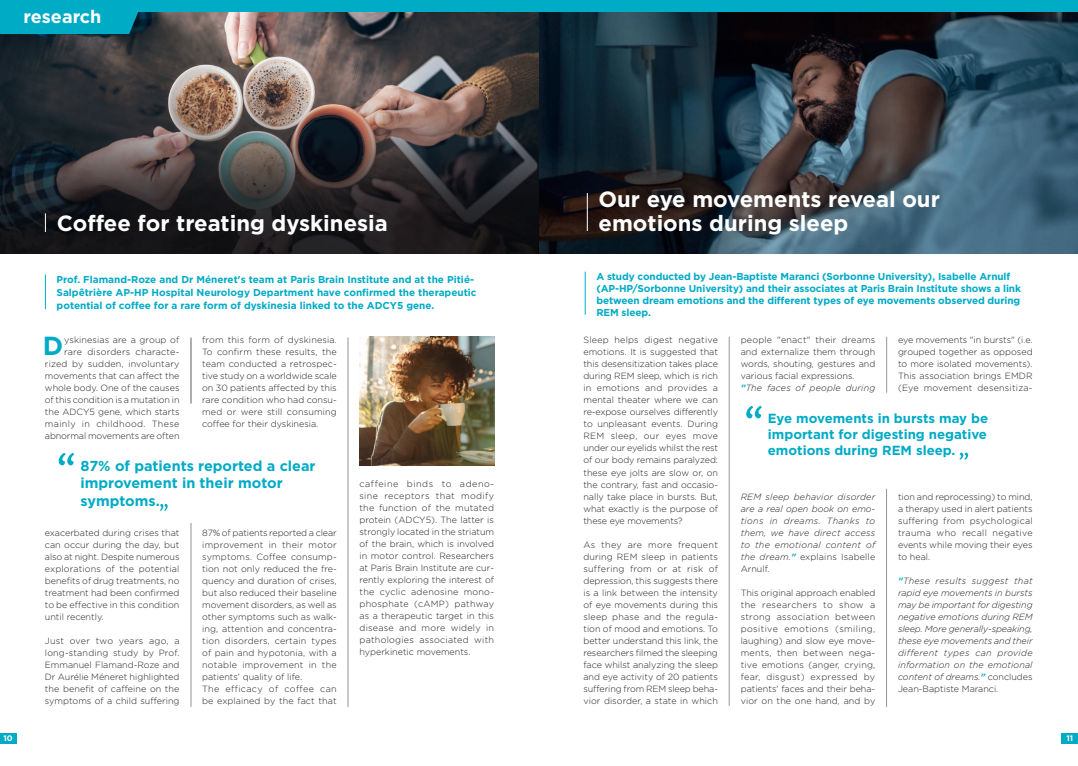
<style>
.page{position:relative;width:1078px;height:766px;background:#fff}
.page>*{position:absolute;margin:0;border:0;box-sizing:border-box;transform-origin:0 0}
.t1{font:700 26.1px "Gotham";color:#00abc6}
.t2{font:700 22px/24px "Gotham";color:#fff}
.t3{font:700 18px "Gotham";color:#fff}
.t4{font:700 14.4px/17.5px "Gotham";color:#00abc6}
.t5{font:700 13.2px/16px "Gotham";color:#00abc6;text-align:justify}
.t6{font:700 10px/12px "Gotham";letter-spacing:-.01em;color:#00abc6}
.t7{font:300 9px/12px "Gotham";color:#231f20;text-align:justify}
.t8{font:italic 300 9px/12px "Gotham";letter-spacing:.015em;color:#231f20;text-align:justify}
.t9{font:700 8px "Gotham";color:#fff}
.s1{font-weight:700;font-style:italic;color:#00abc6}
.s2{font-style:italic}
.s3{font-weight:700;color:#00abc6}
.s4{font-style:normal}
</style>
<div class="page">
<img style="left:0;top:11px;width:1077px;height:243px">
<hr style="left:45px;top:274px;width:1px;height:35px;background:#00abc6">
<hr style="left:191px;top:337px;width:1px;height:66px;background:#939598">
<hr style="left:191px;top:497px;width:1px;height:209px;background:#939598">
<svg style="left:45px;top:213px;width:1px;height:19px"></svg>
<hr style="left:586px;top:193px;width:1px;height:38px;background:#fff">
<hr style="left:584px;top:271px;width:1px;height:43px;background:#00abc6">
<hr style="left:886px;top:336px;width:1px;height:56px;background:#939598">
<hr style="left:728px;top:336px;width:1px;height:369px;background:#939598">
<hr style="left:886px;top:484px;width:1px;height:222px;background:#939598">
<svg style="left:746px;top:405px;width:15px;height:13px"></svg>
<svg style="left:959px;top:452px;width:8px;height:7px"></svg>
<div style="left:35px;top:445px;width:312px;height:78px;background:#fff;border-radius:12px"></div>
<svg style="left:160px;top:503px;width:7px;height:8px"></svg>
<svg style="left:59px;top:452px;width:15px;height:13px"></svg>
<hr style="left:348px;top:337px;width:1px;height:369px;background:#939598">
<img style="left:359px;top:336px;width:135px;height:129px">
<div style="left:0;top:0;width:143px;height:34px;background:#00abc6"></div>
<div style="left:62px;top:0;width:1015px;height:11px;background:#00abc6"></div>
<div style="left:1061px;top:732px;width:16px;height:11px;background:#00abc6"></div>
<div style="left:0;top:732px;width:16px;height:11px;background:#00abc6"></div>
<h3 class="t3" style="left:24px;top:5px;width:79px">research</h3>
<h2 class="t2" style="left:57px;top:211px;width:332px">Coffee for treating dyskinesia</h2>
<p class="t6" style="left:57px;top:272px;width:421px;line-height:13px">Prof. Flamand-Roze and Dr Méneret's team at Paris Brain Institute and at the Pitié-<br>Salpêtrière AP-HP Hospital Neurology Department have confirmed the therapeutic potential of coffee for a rare form of dyskinesia linked to the ADCY5 gene.</p>
<h1 class="t1" style="left:43px;top:329px;width:22px">D</h1>
<p class="t7" style="left:45px;top:334px;width:136px;text-align:right">yskinesias are a group of rare disorders characte&shy;rized by sudden, involuntary movements that can affect the whole body. One of the causes of this condition is a mutation in the ADCY5 gene, which starts mainly in childhood. These abnormal movements are often</p>
<p class="t7" style="left:202px;top:334px;width:136px">from this form of dyskinesia.<br>To confirm these results, the team conducted a retrospec&shy;tive study on a worldwide scale on 30 patients affected by this rare condition who had consu&shy;med or were still consuming coffee for their dyskinesia.</p>
<h3 class="t4" style="left:80px;top:457px;width:237px">87% of patients reported a clear improvement in their motor symptoms.</h3>
<p class="t7" style="left:45px;top:526px;width:136px">exacerbated during crises that can occur during the day, but also at night. Despite numerous explorations of the potential benefits of drug treatments, no treatment had been confirmed to be effective in this condition until recently.</p>
<p class="t7" style="left:45px;top:634px;width:136px">Just over two years ago, a long-standing study by Prof.<br>Emmanuel Flamand-Roze and Dr Aurélie Méneret highlighted the benefit of caffeine on the symptoms of a child suffering</p>
<p class="t7" style="left:202px;top:526px;width:136px;text-align:left">87% of patients reported a clear improvement in their motor symptoms. Coffee consump&shy;tion not only reduced the fre&shy;quency and duration of crises, but also reduced their baseline movement disorders, as well as other symptoms such as walk&shy;ing, attention and concentra&shy;tion disorders, certain types of pain and hypotonia, with a notable improvement in the patients’ quality of life.<br>The efficacy of coffee can be explained by the fact that</p>
<p class="t7" style="left:359px;top:477px;width:136px">caffeine binds to adeno&shy;sine receptors that modify the function of the mutated protein (ADCY5). The latter is strongly located in the striatum of the brain, which is involved in motor control. Researchers at Paris Brain Institute are cur&shy;rently exploring the interest of the cyclic adenosine mono&shy;phosphate (cAMP) pathway as a therapeutic target in this disease and more widely in pathologies associated with hyperkinetic movements.</p>
<h2 class="t2" style="left:598px;top:187px;width:343px">Our eye movements reveal our emotions during sleep</h2>
<p class="t6" style="left:596px;top:270px;width:426px">A study conducted by Jean-Baptiste Maranci (Sorbonne University), Isabelle Arnulf (AP-HP/Sorbonne University) and their associates at Paris Brain Institute shows a link between dream emotions and the different types of eye movements observed during REM sleep.</p>
<p class="t7" style="left:583px;top:334px;width:136px">Sleep helps digest negative emotions. It is suggested that this desensitization takes place during REM sleep, which is rich in emotions and provides a mental theater where we can re-expose ourselves differently to unpleasant events. During REM sleep, our eyes move under our eyelids whilst the rest of our body remains paralyzed: these eye jolts are slow or, on the contrary, fast and occasio&shy;nally take place in bursts. But, what exactly is the purpose of these eye movements?</p>
<p class="t7" style="left:583px;top:538px;width:136px">As they are more frequent during REM sleep in patients suffering from or at risk of depression, this suggests there is a link between the intensity of eye movements during this sleep phase and the regula&shy;tion of mood and emotions. To better understand this link, the researchers filmed the sleeping face whilst analyzing the sleep and eye activity of 20 patients suffering from REM sleep beha&shy;vior disorder, a state in which</p>
<p class="t7" style="left:740px;top:334px;width:136px;text-align:left">people "enact" their dreams and externalize them through words, shouting, gestures and various facial expressions. <span class="s1">"</span><span class="s2">The faces of people during</span></p>
<p class="t7" style="left:897px;top:334px;width:136px">eye movements "in bursts" (i.e. grouped together as opposed to more isolated movements).<br>This association brings EMDR (Eye movement desensitiza-</p>
<h3 class="t5" style="left:767px;top:410px;width:222px">Eye movements in bursts may be important for digesting negative emotions during REM sleep.</h3>
<p class="t8" style="left:740px;top:490px;width:136px">REM sleep behavior disorder are a real open book on emo&shy;tions in dreams. Thanks to them, we have direct access to the emotional content of the dream.<span class="s3">"</span> <span class="s4">explains Isabelle Arnulf.</span></p>
<p class="t7" style="left:740px;top:586px;width:136px">This original approach enabled the researchers to show a strong association between positive emotions (smiling, laughing) and slow eye move&shy;ments, then between nega&shy;tive emotions (anger, crying, fear, disgust) expressed by patients' faces and their beha&shy;vior on the one hand, and by</p>
<p class="t7" style="left:897px;top:490px;width:136px">tion and reprocessing) to mind, a therapy used in alert patients suffering from psychological trauma who recall negative events while moving their eyes to heal.</p>
<p class="t8" style="left:897px;top:574px;width:136px"><span class="s3">"</span>These results suggest that rapid eye movements in bursts may be important for digesting negative emotions during REM sleep. More generally-speaking, these eye movements and their different types can provide information on the emotional content of dreams.<span class="s3">"</span> <span class="s4">concludes Jean-Baptiste Maranci.</span></p>
<p class="t9" style="left:3px;top:732px;width:11px">10</p>
<p class="t9" style="left:1066px;top:732px;width:8px">11</p>
</div>
